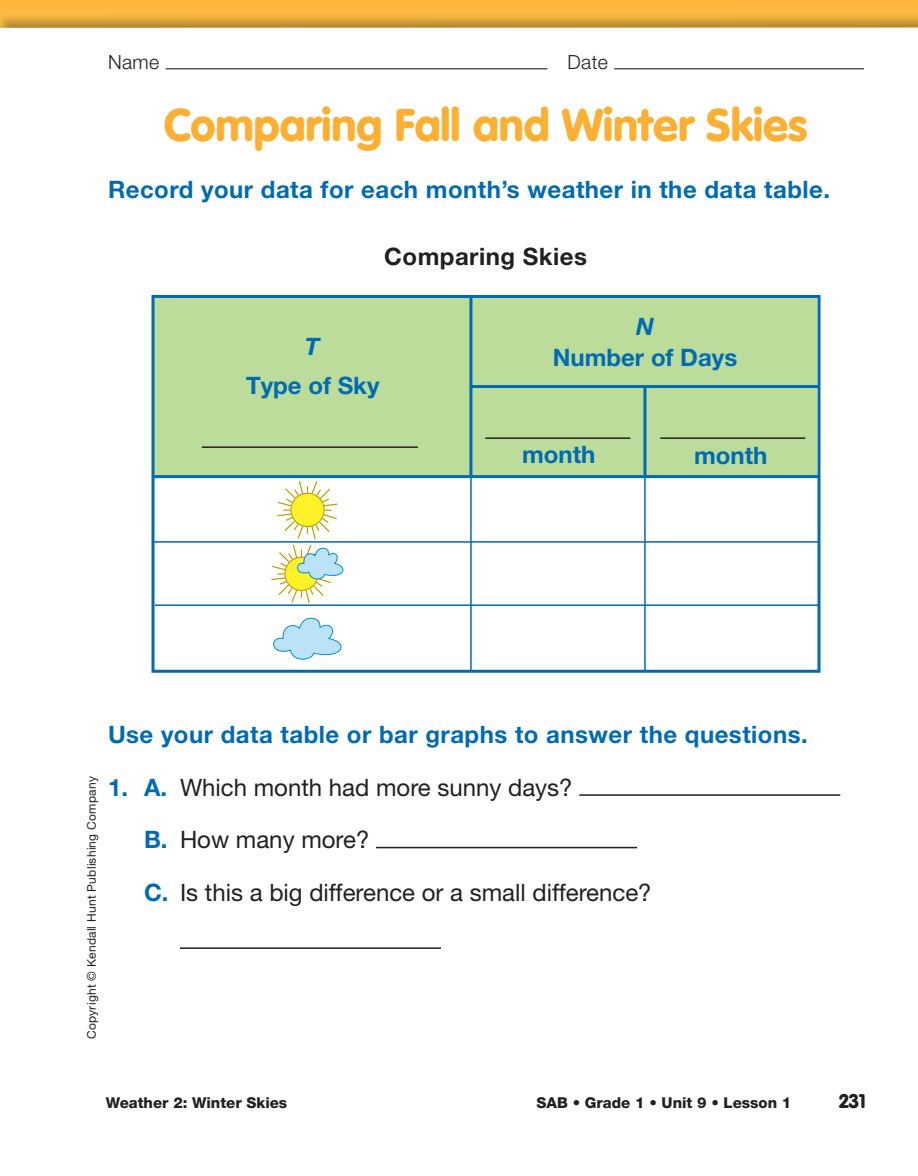
<style>
.page{position:relative;width:918px;height:1176px;background:#fff}
.page>*{position:absolute;margin:0;border:0;box-sizing:border-box;transform-origin:0 0}
.t1{font:900 45px "VAG Rounded Std";color:#fbb033}
.t2{font:700 24px "Helvetica Neue";letter-spacing:.02em;color:#006bb2}
.t3{font:24px/52.5px "Helvetica Neue";color:#231f20}
.t4{font:700 24px "Helvetica Neue";color:#006bb2}
.t5{font:700 24px "Helvetica Neue";letter-spacing:.02em;color:#231f20}
.t6{font:italic 700 24px "Helvetica Neue";color:#006bb2}
.t7{font:300 19.5px "Helvetica Neue";letter-spacing:.02em;color:#231f20}
.t8{font:900 19.5px "VAG Rounded Std";color:#231f20}
.t9{font:800 15px "Helvetica Neue";color:#231f20}
.t10{font:12px "Helvetica Neue";letter-spacing:.02em;color:#231f20}
.s1{font-weight:700;color:#006bb2}
</style>
<div class="page">
<div style="left:0;top:0;width:918px;height:13px;background:#fcb73c"></div>
<img style="left:0;top:13px;width:918px;height:15px">
<hr style="left:166px;top:68px;width:381px;height:1px;background:#231f20">
<hr style="left:614px;top:68px;width:250px;height:1px;background:#231f20">
<hr style="left:579px;top:794px;width:261px;height:1px;background:#231f20">
<hr style="left:376px;top:846px;width:261px;height:2px;background:#231f20">
<hr style="left:180px;top:947px;width:261px;height:1px;background:#231f20">
<svg style="left:151px;top:294px;width:670px;height:379px"></svg>
<hr style="left:153px;top:541px;width:665px;height:1px;background:#006bb2">
<hr style="left:155px;top:604px;width:663px;height:1px;background:#006bb2">
<hr style="left:472px;top:385px;width:346px;height:3px;background:#006bb2">
<hr style="left:469px;top:296px;width:3px;height:180px;background:#006bb2">
<hr style="left:643px;top:386px;width:3px;height:90px;background:#006bb2">
<hr style="left:644px;top:476px;width:2px;height:194px;background:#006bb2">
<hr style="left:470px;top:476px;width:2px;height:194px;background:#006bb2">
<hr style="left:202px;top:446px;width:216px;height:2px;background:#231f20">
<hr style="left:485px;top:437px;width:145px;height:2px;background:#231f20">
<hr style="left:660px;top:437px;width:145px;height:2px;background:#231f20">
<p class="t7" style="left:108px;top:55px;width:53px">Name</p>
<p class="t7" style="left:567px;top:55px;width:42px">Date</p>
<h1 class="t1" style="left:164px;top:106px;width:645px">Comparing Fall and Winter Skies</h1>
<p class="t2" style="left:108px;top:181px;width:724px">Record your data for each month’s weather in the data table.</p>
<p class="t6" style="left:305px;top:337px;width:16px">T</p>
<p class="t5" style="left:384px;top:248px;width:204px">Comparing Skies</p>
<p class="t6" style="left:636px;top:318px;width:19px">N</p>
<p class="t4" style="left:553px;top:348px;width:186px">Number of Days</p>
<p class="t4" style="left:246px;top:376px;width:135px">Type of Sky</p>
<p class="t2" style="left:522px;top:446px;width:75px">month</p>
<p class="t2" style="left:694px;top:447px;width:75px">month</p>
<p class="t10" style="left:87px;top:1038px;width:264px;rotate:-90deg">Copyright © Kendall Hunt Publishing Company</p>
<p class="t2" style="left:108px;top:726px;width:701px">Use your data table or bar graphs to answer the questions.</p>
<p class="t3" style="left:144px;top:763px;width:509px;text-indent:-36px"><span class="s1">1. A.</span> Which month had more sunny days?<br><span class="s1">B.</span> How many more?<br><span class="s1">C.</span> Is this a big difference or a small difference?</p>
<p class="t9" style="left:106px;top:1097px;width:183px">Weather 2: Winter Skies</p>
<p class="t9" style="left:537px;top:1097px;width:256px">SAB • Grade 1 • Unit 9 • Lesson 1</p>
<p class="t8" style="left:839px;top:1092px;width:28px">231</p>
</div>
